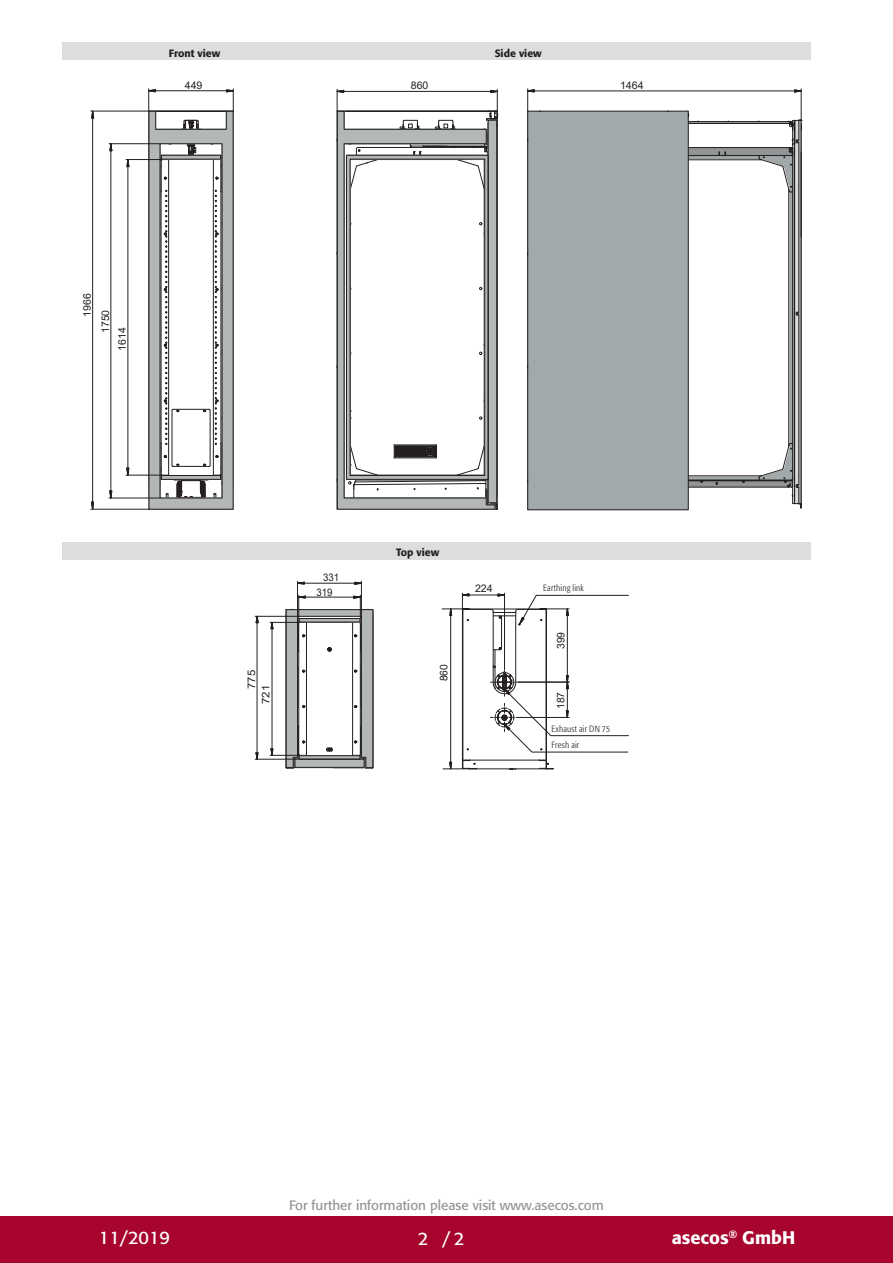
<style>
.page{position:relative;width:893px;height:1263px;background:#fff}
.page>*{position:absolute;margin:0;border:0;box-sizing:border-box;transform-origin:0 0}
.t1{font:500 18px "Formata Pro";color:#fff}
.t2{font:18px "Formata Pro";color:#fff}
.CB_AF_U4-Fachhaendle{font:13.5px "Formata Pro";color:#939598}
.t3{font:10.5px "Arial";color:#231f20}
.t4{font:500 10.5px "Formata Pro";color:#231f20}
.t5{font:10.5px/14.4px "Arial";color:#231f20;scale:1.09 1}
.t6{font:10.5px/14.9px "Arial";color:#231f20;scale:.92 1}
.t7{font:300 condensed 9px/15.6px "Formata Pro";letter-spacing:.02em;color:#231f20}
</style>
<div class="page">
<div style="left:0;top:1216px;width:893px;height:47px;background:#a7052d"></div>
<div style="left:63px;top:43px;width:748px;height:17px;background:#dcdddf"></div>
<div style="left:687px;top:111px;width:2px;height:399px;border:1px solid #231f20"></div>
<hr style="left:528px;top:111px;width:160px;height:1px;background:#231f20">
<hr style="left:528px;top:509px;width:160px;height:1px;background:#231f20">
<svg style="left:687px;top:113px;width:115px;height:396px"></svg>
<hr style="left:801px;top:152px;width:1px;height:85px;background:#231f20">
<svg style="left:794px;top:89px;width:7px;height:4px"></svg>
<hr style="left:534px;top:91px;width:261px;height:1px;background:#231f20">
<hr style="left:801px;top:89px;width:1px;height:32px;background:#231f20">
<div style="left:63px;top:542px;width:748px;height:17px;background:#dcdddf"></div>
<svg style="left:109px;top:144px;width:4px;height:18px"></svg>
<svg style="left:109px;top:490px;width:4px;height:8px"></svg>
<hr style="left:110px;top:151px;width:1px;height:340px;background:#231f20">
<hr style="left:109px;top:143px;width:51px;height:1px;background:#231f20">
<hr style="left:109px;top:498px;width:51px;height:1px;background:#231f20">
<svg style="left:91px;top:501px;width:3px;height:8px"></svg>
<svg style="left:91px;top:110px;width:3px;height:19px"></svg>
<hr style="left:92px;top:118px;width:1px;height:384px;background:#231f20">
<hr style="left:91px;top:509px;width:58px;height:1px;background:#231f20">
<hr style="left:91px;top:111px;width:58px;height:1px;background:#231f20">
<svg style="left:138px;top:89px;width:106px;height:471px"></svg>
<svg style="left:126px;top:160px;width:4px;height:18px"></svg>
<svg style="left:126px;top:467px;width:4px;height:8px"></svg>
<hr style="left:127px;top:167px;width:1px;height:301px;background:#231f20">
<hr style="left:126px;top:159px;width:36px;height:1px;background:#231f20">
<hr style="left:126px;top:475px;width:36px;height:1px;background:#231f20">
<svg style="left:255px;top:615px;width:4px;height:18px"></svg>
<svg style="left:255px;top:752px;width:4px;height:7px"></svg>
<hr style="left:257px;top:623px;width:1px;height:130px;background:#231f20">
<hr style="left:255px;top:759px;width:40px;height:1px;background:#231f20">
<hr style="left:255px;top:616px;width:43px;height:1px;background:#231f20">
<svg style="left:269px;top:42px;width:360px;height:728px"></svg>
<p class="t4" style="left:169px;top:46px;width:53px">Front view</p>
<p class="t4" style="left:495px;top:47px;width:49px">Side view</p>
<p class="t3" style="left:185px;top:78px;width:19px">449</p>
<p class="t3" style="left:411px;top:78px;width:19px">860</p>
<p class="t3" style="left:620px;top:78px;width:25px">1464</p>
<p class="t3" style="left:80px;top:317px;width:25px;rotate:-90deg">1966</p>
<p class="t3" style="left:98px;top:333px;width:25px;rotate:-90deg">1750</p>
<p class="t3" style="left:115px;top:351px;width:25px;rotate:-90deg">1614</p>
<p class="t5" style="left:244px;top:704px;width:33px;text-indent:15px;rotate:-90deg">775<br>721</p>
<p class="t6" style="left:317px;top:570px;width:26px;text-indent:6px">331<br>319</p>
<p class="t4" style="left:396px;top:546px;width:45px">Top view</p>
<p class="t3" style="left:475px;top:582px;width:19px">224</p>
<p class="t3" style="left:437px;top:681px;width:19px;rotate:-90deg">860</p>
<p class="t7" style="left:543px;top:580px;width:42px">Earthing link</p>
<p class="t3" style="left:554px;top:649px;width:19px;rotate:-90deg">399</p>
<p class="t3" style="left:553px;top:709px;width:19px;rotate:-90deg">187</p>
<p class="t7" style="left:552px;top:721px;width:60px">Exhaust air DN 75<br>Fresh air</p>
<p class="CB_AF_U4-Fachhaendle" style="left:289px;top:1196px;width:316px">For further information please visit www.asecos.com</p>
<h1 class="t2" style="left:99px;top:1225px;width:73px">11/2019</h1>
<h1 class="t2" style="left:418px;top:1227px;width:48px">2 /2</h1>
<h1 class="t1" style="left:672px;top:1225px;width:125px">asecos<sup>®</sup> GmbH</h1>
</div>
